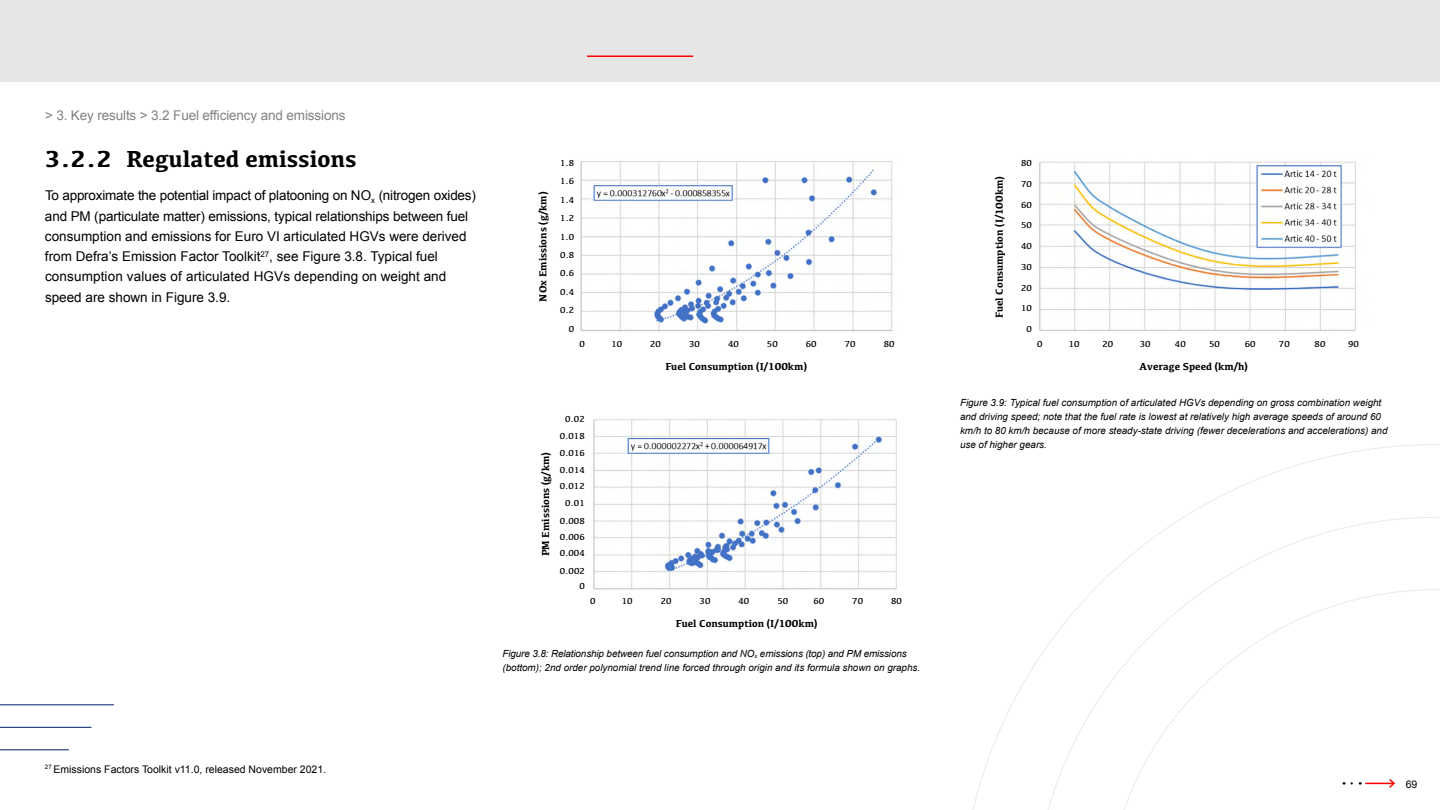
<style>
.page{position:relative;width:1440px;height:810px;background:#fff}
.page>*{position:absolute;margin:0;border:0;box-sizing:border-box;transform-origin:0 0}
.t1{font:700 24px "Kefa";color:#000}
.t2{font:13.5px "Arial";color:#000}
.t3{font:13.5px "Arial";letter-spacing:-.01em;color:#808285}
.t4{font:700 10.5px "Kefa";color:#000}
.t5{font:10.5px "Arial";color:#000}
.t6{font:italic 9.82px/14px "Arial";color:#000}
.t7{font:9px/18.5px "Kefa";color:#000;text-align:right}
</style>
<div class="page">
<div style="left:0;top:0;width:1440px;height:82px;background:#e6e6e6"></div>
<hr style="left:0;top:749px;width:69px;height:1px;background:#001f6d">
<hr style="left:0;top:704px;width:114px;height:1px;background:#001f6d">
<hr style="left:0;top:727px;width:91px;height:1px;background:#001f6d">
<svg style="left:973px;top:445px;width:467px;height:365px"></svg>
<svg style="left:1352px;top:778px;width:44px;height:11px"></svg>
<hr style="left:587px;top:56px;width:106px;height:1px;background:#f00">
<img style="left:580px;top:161px;width:313px;height:171px">
<img style="left:1039px;top:161px;width:317px;height:170px">
<img style="left:593px;top:419px;width:303px;height:170px">
<h2 class="t3" style="left:45px;top:107px;width:302px">&gt; 3. Key results &gt; 3.2 Fuel efficiency and emissions</h2>
<p class="t1" style="left:45px;top:143px;width:313px">3.2.2 Regulated emissions</p>
<p class="t7" style="left:560px;top:153px;width:16px">1.8</p>
<p class="t7" style="left:560px;top:172px;width:16px">1.6</p>
<p class="t2" style="left:45px;top:187px;width:433px">To approximate the potential impact of platooning on NO<sub>x</sub> (nitrogen oxides)</p>
<p class="t7" style="left:560px;top:190px;width:16px">1.4</p>
<p class="t4" style="left:536px;top:302px;width:111px;rotate:-90deg">NOx Emissions (g/km)</p>
<p class="t2" style="left:45px;top:207px;width:425px">and PM (particulate matter) emissions, typical relationships between fuel</p>
<p class="t2" style="left:45px;top:227px;width:423px">consumption and emissions for Euro VI articulated HGVs were derived</p>
<p class="t2" style="left:45px;top:248px;width:394px">from Defra’s Emission Factor Toolkit<sup>27</sup>, see Figure 3.8. Typical fuel</p>
<p class="t2" style="left:45px;top:268px;width:403px">consumption values of articulated HGVs depending on weight and</p>
<p class="t2" style="left:45px;top:288px;width:187px">speed are shown in Figure 3.9.</p>
<p class="t7" style="left:560px;top:209px;width:16px">1.2</p>
<p class="t7" style="left:560px;top:227px;width:16px">1.0</p>
<p class="t7" style="left:560px;top:246px;width:16px">0.8</p>
<p class="t7" style="left:560px;top:264px;width:16px">0.6</p>
<p class="t7" style="left:560px;top:282px;width:16px">0.4</p>
<p class="t7" style="left:560px;top:301px;width:16px">0.2<br>0</p>
<p class="t7" style="left:580px;top:334px;width:7px">0</p>
<p class="t7" style="left:611px;top:334px;width:12px">10</p>
<p class="t7" style="left:650px;top:334px;width:12px">20</p>
<p class="t7" style="left:689px;top:334px;width:12px">30</p>
<p class="t7" style="left:728px;top:334px;width:12px">40</p>
<p class="t7" style="left:767px;top:334px;width:12px">50</p>
<p class="t7" style="left:806px;top:334px;width:12px">60</p>
<p class="t7" style="left:845px;top:334px;width:12px">70</p>
<p class="t7" style="left:884px;top:334px;width:12px">80</p>
<p class="t4" style="left:992px;top:318px;width:143px;rotate:-90deg">Fuel Consumption (I/100km)</p>
<p class="t7" style="left:1021px;top:154px;width:12px">80</p>
<p class="t7" style="left:1021px;top:174px;width:12px">70</p>
<p class="t7" style="left:1021px;top:195px;width:12px">60</p>
<p class="t7" style="left:1021px;top:216px;width:12px">50</p>
<p class="t7" style="left:1021px;top:237px;width:12px">40</p>
<p class="t7" style="left:1021px;top:257px;width:12px">30</p>
<p class="t7" style="left:1021px;top:278px;width:12px">20</p>
<p class="t7" style="left:1021px;top:299px;width:12px">10</p>
<p class="t7" style="left:1026px;top:319px;width:7px">0</p>
<p class="t7" style="left:1037px;top:334px;width:7px">0</p>
<p class="t7" style="left:1069px;top:334px;width:12px">10</p>
<p class="t7" style="left:1102px;top:334px;width:12px">20</p>
<p class="t7" style="left:1140px;top:334px;width:12px">30</p>
<p class="t7" style="left:1175px;top:334px;width:12px">40</p>
<p class="t7" style="left:1209px;top:334px;width:12px">50</p>
<p class="t7" style="left:1245px;top:334px;width:12px">60</p>
<p class="t7" style="left:1279px;top:334px;width:12px">70</p>
<p class="t7" style="left:1315px;top:334px;width:12px">80</p>
<p class="t7" style="left:1348px;top:334px;width:12px">90</p>
<p class="t4" style="left:665px;top:359px;width:143px">Fuel Consumption (I/100km)</p>
<p class="t4" style="left:1140px;top:359px;width:110px">Average Speed (km/h)</p>
<p class="t6" style="left:960px;top:396px;width:423px">Figure 3.9: Typical fuel consumption of articulated HGVs depending on gross combination weight</p>
<p class="t7" style="left:565px;top:410px;width:21px">0.02</p>
<p class="t6" style="left:960px;top:410px;width:429px">and driving speed; note that the fuel rate is lowest at relatively high average speeds of around 60 km/h to 80 km/h because of more steady-state driving (fewer decelerations and accelerations) and use of higher gears.</p>
<p class="t7" style="left:560px;top:426px;width:27px">0.018</p>
<p class="t4" style="left:538px;top:556px;width:106px;rotate:-90deg">PM Emissions (g/km)</p>
<p class="t7" style="left:560px;top:444px;width:27px;line-height:16.8px;text-align:left">0.016<br>0.014</p>
<p class="t7" style="left:560px;top:562px;width:27px;line-height:15.8px">0.002<br>0</p>
<p class="t7" style="left:560px;top:477px;width:27px">0.012</p>
<p class="t7" style="left:565px;top:494px;width:21px">0.01</p>
<p class="t7" style="left:560px;top:511px;width:27px">0.008</p>
<p class="t7" style="left:560px;top:527px;width:27px">0.006</p>
<p class="t7" style="left:560px;top:544px;width:27px">0.004</p>
<p class="t7" style="left:590px;top:592px;width:7px">0</p>
<p class="t7" style="left:622px;top:592px;width:12px">10</p>
<p class="t7" style="left:661px;top:592px;width:12px">20</p>
<p class="t7" style="left:700px;top:592px;width:12px">30</p>
<p class="t7" style="left:739px;top:592px;width:12px">40</p>
<p class="t7" style="left:777px;top:592px;width:12px">50</p>
<p class="t7" style="left:813px;top:592px;width:12px">60</p>
<p class="t7" style="left:852px;top:592px;width:12px">70</p>
<p class="t7" style="left:891px;top:592px;width:12px">80</p>
<p class="t4" style="left:676px;top:617px;width:143px">Fuel Consumption (I/100km)</p>
<p class="t6" style="left:502px;top:646px;width:419px">Figure 3.8: Relationship between fuel consumption and NO<sub>x</sub> emissions (top) and PM emissions (bottom); 2nd order polynomial trend line forced through origin and its formula shown on graphs.</p>
<p class="t5" style="left:45px;top:762px;width:283px"><sup>27</sup> Emissions Factors Toolkit v11.0, released November 2021.</p>
<p class="t5" style="left:1406px;top:777px;width:13px">69</p>
</div>
